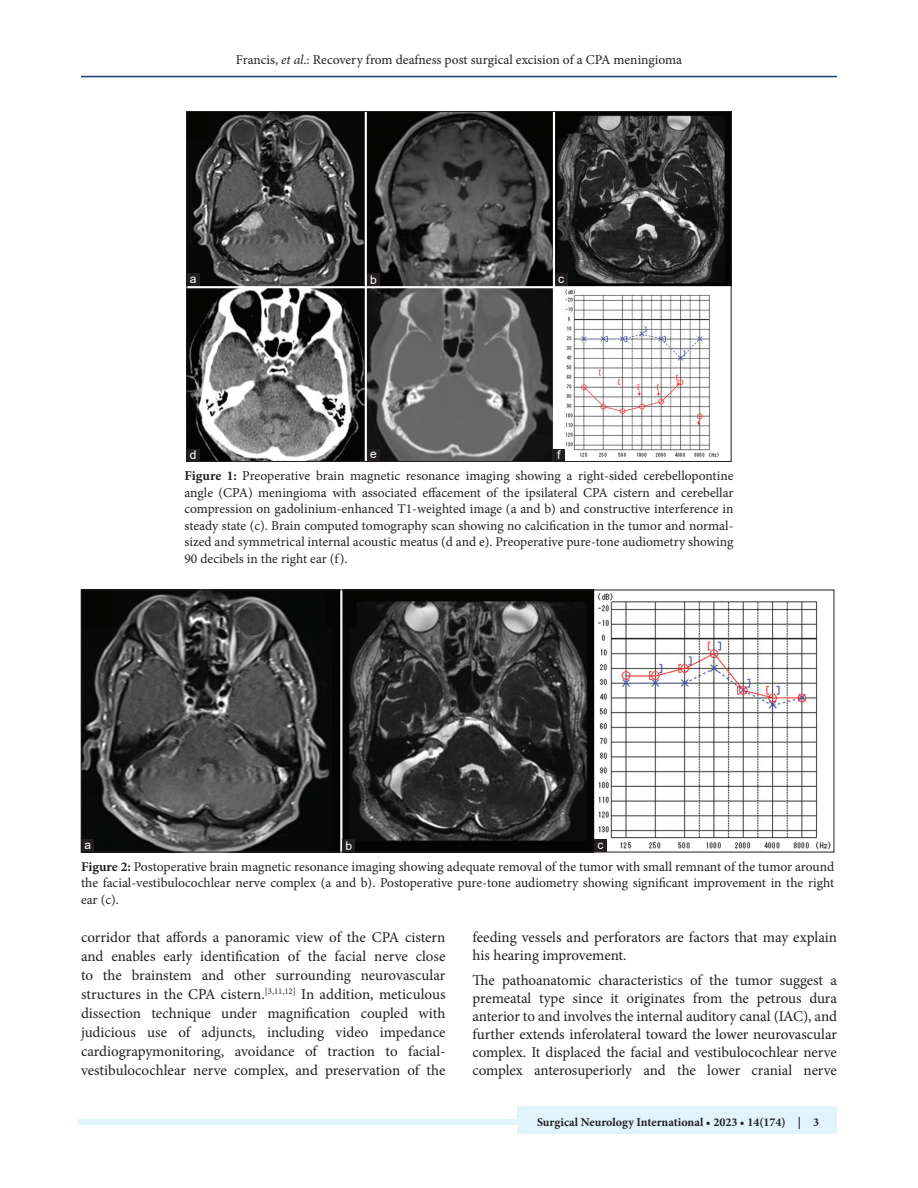
<style>
.page{position:relative;width:918px;height:1188px;background:#fff}
.page>*{position:absolute;margin:0;border:0;box-sizing:border-box;transform-origin:0 0}
.TX{font:15px/19px "Minion Pro";letter-spacing:-.005em;color:#231f20;text-align:justify}
.FGC{font:13.5px/16.5px "Minion Pro";color:#231f20;text-align:justify}
.JF{font:700 12px "Minion Pro";color:#231f20}
.LABEL{font:12px "Arial";color:#fff}
.s1{font-style:italic}
.s2{font-weight:700}
</style>
<div class="page">
<hr style="left:81px;top:76px;width:756px;height:1px;background:#164077">
<div style="left:78px;top:1119px;width:756px;height:6px;background:#e1f4fc"></div>
<div style="left:518px;top:1106px;width:319px;height:28px;background:#e1f4fc"></div>
<img style="left:189px;top:113px;width:540px;height:347px">
<div style="left:187px;top:449px;width:13px;height:13px;background:#231f20"></div>
<div style="left:555px;top:273px;width:13px;height:13px;background:#231f20"></div>
<div style="left:367px;top:273px;width:13px;height:13px;background:#231f20"></div>
<div style="left:553px;top:449px;width:12px;height:12px;background:#231f20"></div>
<div style="left:187px;top:273px;width:13px;height:13px;background:#231f20"></div>
<div style="left:367px;top:449px;width:13px;height:12px;background:#231f20"></div>
<img style="left:83px;top:592px;width:748px;height:258px">
<div style="left:81px;top:590px;width:753px;height:262px;border:1px solid #231f20"></div>
<div style="left:594px;top:839px;width:13px;height:13px;background:#231f20"></div>
<div style="left:343px;top:839px;width:12px;height:13px;background:#231f20"></div>
<div style="left:81px;top:839px;width:13px;height:13px;background:#231f20"></div>
<p class="FGC" style="left:236px;top:51px;width:448px">Francis, <span class="s1">et al</span>.: Recovery from deafness post surgical excision of a CPA meningioma</p>
<p class="LABEL" style="left:190px;top:271px;width:8px">a</p>
<p class="LABEL" style="left:190px;top:447px;width:8px">d</p>
<p class="LABEL" style="left:370px;top:272px;width:8px">b</p>
<p class="LABEL" style="left:558px;top:271px;width:7px">c</p>
<p class="LABEL" style="left:370px;top:446px;width:8px">e</p>
<p class="LABEL" style="left:557px;top:447px;width:5px">f</p>
<p class="FGC" style="left:184px;top:468px;width:551px"><span class="s2">Figure 1:</span> Preoperative brain magnetic resonance imaging showing a right-sided cerebellopontine angle (CPA) meningioma with associated effacement of the ipsilateral CPA cistern and cerebellar compression on gadolinium-enhanced T1-weighted image (a and b) and constructive interference in steady state (c). Brain computed tomography scan showing no calcification in the tumor and normal&shy;sized and symmetrical internal acoustic meatus (d and e). Preoperative pure-tone audiometry showing 90 decibels in the right ear (f).</p>
<p class="LABEL" style="left:84px;top:836px;width:8px">a</p>
<p class="LABEL" style="left:346px;top:838px;width:8px">b</p>
<p class="LABEL" style="left:597px;top:836px;width:7px">c</p>
<p class="FGC" style="left:81px;top:858px;width:755px"><span class="s2">Figure 2:</span> Postoperative brain magnetic resonance imaging showing adequate removal of the tumor with small remnant of the tumor around the facial-vestibulocochlear nerve complex (a and b). Postoperative pure-tone audiometry showing significant improvement in the right ear (c).</p>
<p class="TX" style="left:81px;top:928px;width:366px">corridor that affords a panoramic view of the CPA cistern and enables early identification of the facial nerve close to the brainstem and other surrounding neurovascular structures in the CPA cistern.<sup>[3,11,12]</sup> In addition, meticulous dissection technique under magnification coupled with judicious use of adjuncts, including video impedance cardiograpymonitoring, avoidance of traction to facial&shy;vestibulocochlear nerve complex, and preservation of the</p>
<p class="TX" style="left:472px;top:928px;width:366px;line-height:18px">feeding vessels and perforators are factors that may explain his hearing improvement.</p>
<p class="TX" style="left:472px;top:972px;width:366px;line-height:18px">The pathoanatomic characteristics of the tumor suggest a premeatal type since it originates from the petrous dura anterior to and involves the internal auditory canal (IAC), and further extends inferolateral toward the lower neurovascular complex. It displaced the facial and vestibulocochlear nerve complex anterosuperiorly and the lower cranial nerve</p>
<p class="JF" style="left:537px;top:1113px;width:284px">Surgical Neurology International • 2023 • 14(174) | 3</p>
</div>
